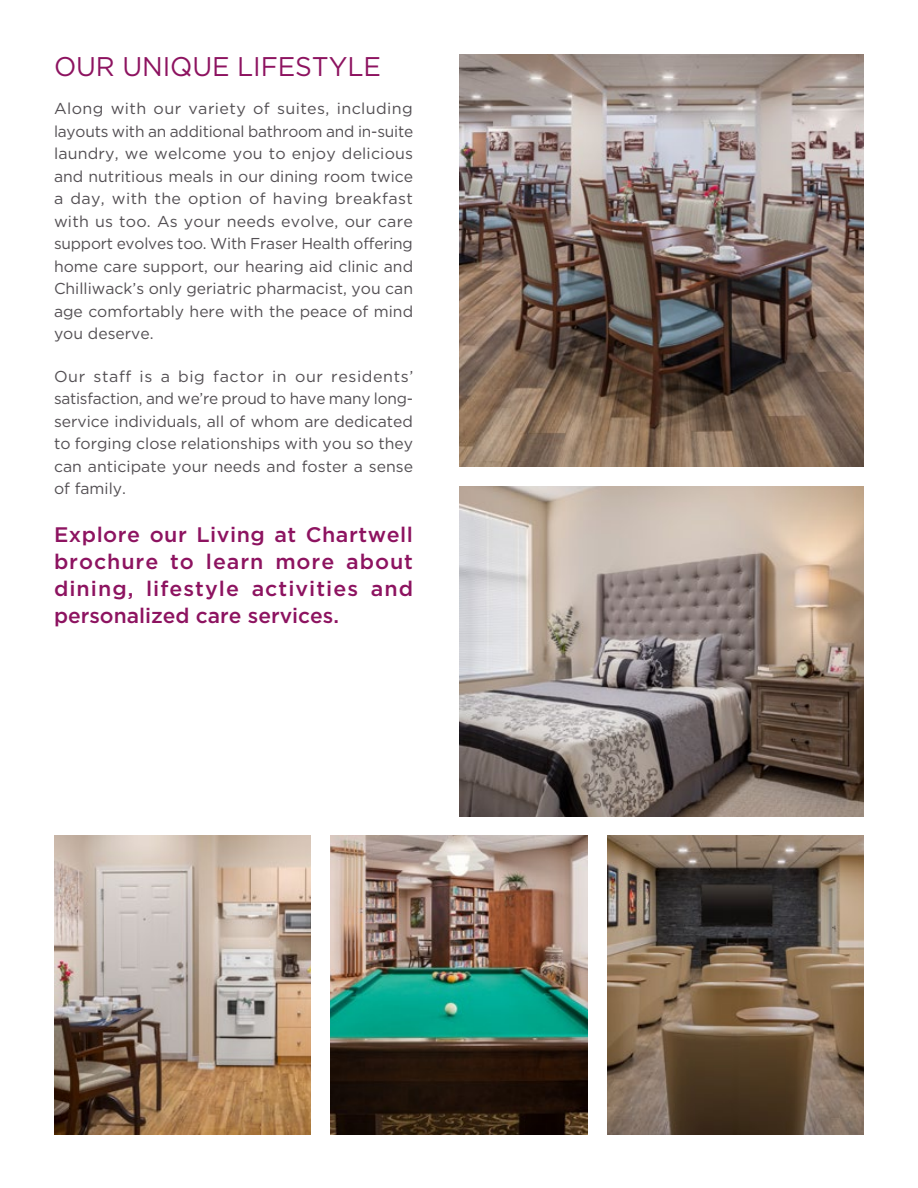
<style>
.page{position:relative;width:918px;height:1188px;background:#fff}
.page>*{position:absolute;margin:0;border:0;box-sizing:border-box;transform-origin:0 0}
.t1{font:27px "Gotham HTF";letter-spacing:-.005em;color:#8d1360}
.t2{font:500 21px/27px "Gotham HTF";color:#8d1360;text-align:justify}
.t3{font:15.75px/22.5px "Gotham HTF";color:#534f53;text-align:justify}
</style>
<div class="page">
<img style="left:459px;top:54px;width:405px;height:413px">
<img style="left:459px;top:486px;width:405px;height:330px">
<img style="left:608px;top:836px;width:256px;height:298px">
<img style="left:331px;top:836px;width:256px;height:298px">
<img style="left:54px;top:836px;width:256px;height:298px">
<h1 class="t1" style="left:54px;top:51px;width:328px">OUR UNIQUE LIFESTYLE</h1>
<p class="t3" style="left:54px;top:97px;width:361px">Along with our variety of suites, including layouts with an additional bathroom and in-suite laundry, we welcome you to enjoy delicious and nutritious meals in our dining room twice a day, with the option of having breakfast with us too. As your needs evolve, our care support evolves too. With Fraser Health offering home care support, our hearing aid clinic and Chilliwack’s only geriatric pharmacist, you can age comfortably here with the peace of mind you deserve.</p>
<p class="t3" style="left:54px;top:365px;width:361px">Our staff is a big factor in our residents’ satisfaction, and we’re proud to have many long&shy;service individuals, all of whom are dedicated to forging close relationships with you so they can anticipate your needs and foster a sense of family.</p>
<p class="t2" style="left:54px;top:520px;width:361px">Explore our Living at Chartwell brochure to learn more about dining, lifestyle activities and personalized care services.</p>
</div>
